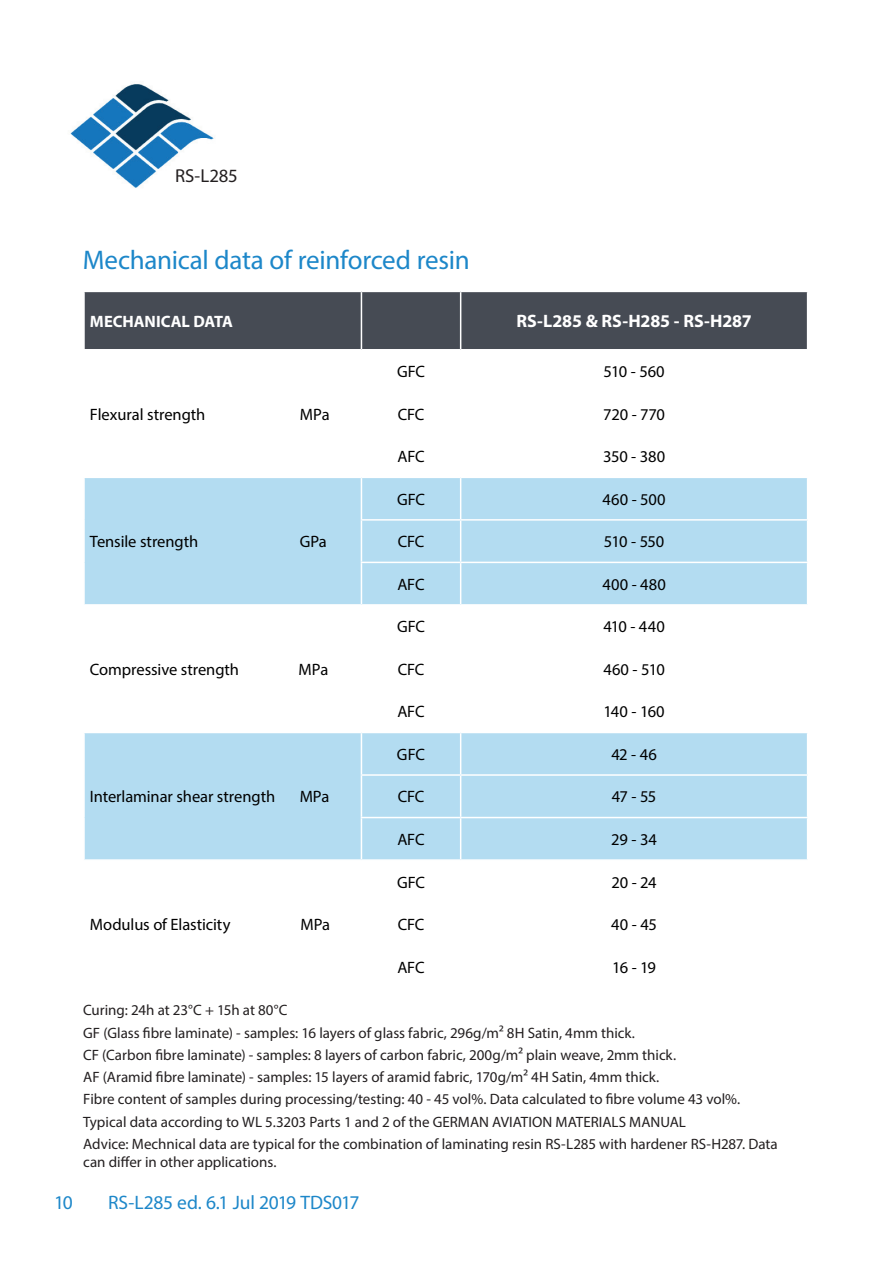
<style>
.page{position:relative;width:893px;height:1263px;background:#fff}
.page>*{position:absolute;margin:0;border:0;box-sizing:border-box;transform-origin:0 0}
.t1{font:27px "Myriad Pro";letter-spacing:-.01em;color:#1d87c9}
.t2{font:19.5px "Myriad Pro";letter-spacing:-.015em;color:#1d87c9}
.t3{font:18.75px "Myriad Pro";color:#231f20}
.t4{font:700 18px "Myriad Pro";letter-spacing:-.01em;color:#fff}
.t5{font:16.5px "Myriad Pro";letter-spacing:-.005em;color:#000}
.t6{font:700 16.5px "Myriad Pro";letter-spacing:-.005em;color:#fff}
.t7{font:15px/22.2px "Myriad Pro";color:#231f20}
</style>
<div class="page">
<img style="left:70px;top:84px;width:144px;height:104px">
<div style="left:85px;top:292px;width:722px;height:57px;background:#464b54"></div>
<svg style="left:85px;top:478px;width:722px;height:381px;fill:#b3dcf1"></svg>
<hr style="left:361px;top:292px;width:1px;height:57px;background:#fff">
<hr style="left:460px;top:292px;width:1px;height:57px;background:#fff">
<hr style="left:361px;top:478px;width:1px;height:41px;background:#fff">
<hr style="left:460px;top:478px;width:1px;height:41px;background:#fff">
<hr style="left:361px;top:519px;width:100px;height:2px;background:#fff">
<hr style="left:361px;top:521px;width:1px;height:41px;background:#fff">
<hr style="left:461px;top:519px;width:347px;height:2px;background:#fff">
<hr style="left:460px;top:521px;width:1px;height:41px;background:#fff">
<hr style="left:361px;top:563px;width:1px;height:41px;background:#fff">
<hr style="left:460px;top:563px;width:1px;height:41px;background:#fff">
<hr style="left:83px;top:604px;width:278px;height:2px;background:#fff">
<hr style="left:361px;top:562px;width:100px;height:1px;background:#fff">
<hr style="left:461px;top:562px;width:347px;height:1px;background:#fff">
<hr style="left:361px;top:604px;width:100px;height:2px;background:#fff">
<hr style="left:361px;top:606px;width:1px;height:41px;background:#fff">
<hr style="left:461px;top:604px;width:347px;height:2px;background:#fff">
<hr style="left:460px;top:606px;width:1px;height:41px;background:#fff">
<hr style="left:361px;top:647px;width:100px;height:1px;background:#fff">
<hr style="left:361px;top:648px;width:1px;height:41px;background:#fff">
<hr style="left:461px;top:647px;width:347px;height:1px;background:#fff">
<hr style="left:460px;top:648px;width:1px;height:41px;background:#fff">
<hr style="left:361px;top:691px;width:1px;height:41px;background:#fff">
<hr style="left:460px;top:691px;width:1px;height:41px;background:#fff">
<hr style="left:83px;top:732px;width:278px;height:1px;background:#fff">
<hr style="left:361px;top:689px;width:100px;height:2px;background:#fff">
<hr style="left:461px;top:689px;width:347px;height:2px;background:#fff">
<hr style="left:361px;top:732px;width:100px;height:1px;background:#fff">
<hr style="left:361px;top:733px;width:1px;height:41px;background:#fff">
<hr style="left:461px;top:732px;width:347px;height:1px;background:#fff">
<hr style="left:460px;top:733px;width:1px;height:41px;background:#fff">
<hr style="left:361px;top:774px;width:100px;height:2px;background:#fff">
<hr style="left:361px;top:776px;width:1px;height:41px;background:#fff">
<hr style="left:461px;top:774px;width:347px;height:2px;background:#fff">
<hr style="left:460px;top:776px;width:1px;height:41px;background:#fff">
<hr style="left:361px;top:818px;width:1px;height:41px;background:#fff">
<hr style="left:460px;top:818px;width:1px;height:41px;background:#fff">
<hr style="left:361px;top:817px;width:100px;height:1px;background:#fff">
<hr style="left:461px;top:817px;width:347px;height:1px;background:#fff">
<p class="t3" style="left:175px;top:164px;width:64px">RS-L285</p>
<h1 class="t1" style="left:83px;top:243px;width:388px">Mechanical data of reinforced resin</h1>
<p class="t6" style="left:90px;top:310px;width:145px">MECHANICAL DATA</p>
<p class="t4" style="left:516px;top:309px;width:237px">RS-L285 &amp; RS-H285 - RS-H287</p>
<p class="t5" style="left:90px;top:404px;width:117px">Flexural strength</p>
<p class="t5" style="left:300px;top:404px;width:31px">MPa</p>
<p class="t5" style="left:90px;top:532px;width:110px">Tensile strength</p>
<p class="t5" style="left:300px;top:532px;width:29px">GPa</p>
<p class="t5" style="left:90px;top:659px;width:151px">Compressive strength</p>
<p class="t5" style="left:299px;top:659px;width:31px">MPa</p>
<p class="t5" style="left:90px;top:787px;width:187px">Interlaminar shear strength</p>
<p class="t5" style="left:300px;top:787px;width:31px">MPa</p>
<p class="t5" style="left:397px;top:361px;width:30px">GFC</p>
<p class="t5" style="left:604px;top:361px;width:63px">510 - 560</p>
<p class="t5" style="left:398px;top:404px;width:28px">CFC</p>
<p class="t5" style="left:603px;top:404px;width:63px">720 - 770</p>
<p class="t5" style="left:397px;top:447px;width:29px">AFC</p>
<p class="t5" style="left:603px;top:447px;width:63px">350 - 380</p>
<p class="t5" style="left:397px;top:489px;width:30px">GFC</p>
<p class="t5" style="left:603px;top:489px;width:65px">460 - 500</p>
<p class="t5" style="left:398px;top:532px;width:28px">CFC</p>
<p class="t5" style="left:604px;top:532px;width:62px">510 - 550</p>
<p class="t5" style="left:397px;top:574px;width:29px">AFC</p>
<p class="t5" style="left:602px;top:574px;width:65px">400 - 480</p>
<p class="t5" style="left:397px;top:617px;width:30px">GFC</p>
<p class="t5" style="left:603px;top:617px;width:63px">410 - 440</p>
<p class="t5" style="left:398px;top:659px;width:28px">CFC</p>
<p class="t5" style="left:603px;top:659px;width:63px">460 - 510</p>
<p class="t5" style="left:397px;top:702px;width:29px">AFC</p>
<p class="t5" style="left:604px;top:702px;width:63px">140 - 160</p>
<p class="t5" style="left:397px;top:744px;width:30px">GFC</p>
<p class="t5" style="left:611px;top:744px;width:47px">42 - 46</p>
<p class="t5" style="left:398px;top:787px;width:28px">CFC</p>
<p class="t5" style="left:612px;top:787px;width:46px">47 - 55</p>
<p class="t5" style="left:397px;top:829px;width:29px">AFC</p>
<p class="t5" style="left:611px;top:829px;width:47px">29 - 34</p>
<p class="t5" style="left:397px;top:872px;width:30px">GFC</p>
<p class="t5" style="left:612px;top:872px;width:47px">20 - 24</p>
<p class="t5" style="left:398px;top:914px;width:28px">CFC</p>
<p class="t5" style="left:611px;top:914px;width:47px">40 - 45</p>
<p class="t5" style="left:397px;top:957px;width:29px">AFC</p>
<p class="t5" style="left:612px;top:957px;width:45px">16 - 19</p>
<p class="t7" style="left:83px;top:999px;width:696px">Curing: 24h at 23°C + 15h at 80°C<br>GF (Glass fibre laminate) - samples: 16 layers of glass fabric, 296g/m2 8H Satin, 4mm thick.<br>CF (Carbon fibre laminate) - samples: 8 layers of carbon fabric, 200g/m2 plain weave, 2mm thick.<br>AF (Aramid fibre laminate) - samples: 15 layers of aramid fabric, 170g/m2 4H Satin, 4mm thick.<br>Fibre content of samples during processing/testing: 40 - 45 vol%. Data calculated to fibre volume 43 vol%.<br>Typical data according to WL 5.3203 Parts 1 and 2 of the GERMAN AVIATION MATERIALS MANUAL<br>Advice: Mechnical data are typical for the combination of laminating resin RS-L285 with hardener RS-H287. Data</p>
<p class="t7" style="left:83px;top:1150px;width:195px">can differ in other applications.</p>
<p class="t5" style="left:90px;top:914px;width:142px">Modulus of Elasticity</p>
<p class="t5" style="left:301px;top:914px;width:31px">MPa</p>
<h2 class="t2" style="left:54px;top:1190px;width:20px">10</h2>
<h2 class="t2" style="left:108px;top:1190px;width:253px">RS-L285 ed. 6.1 Jul 2019 TDS017</h2>
</div>
